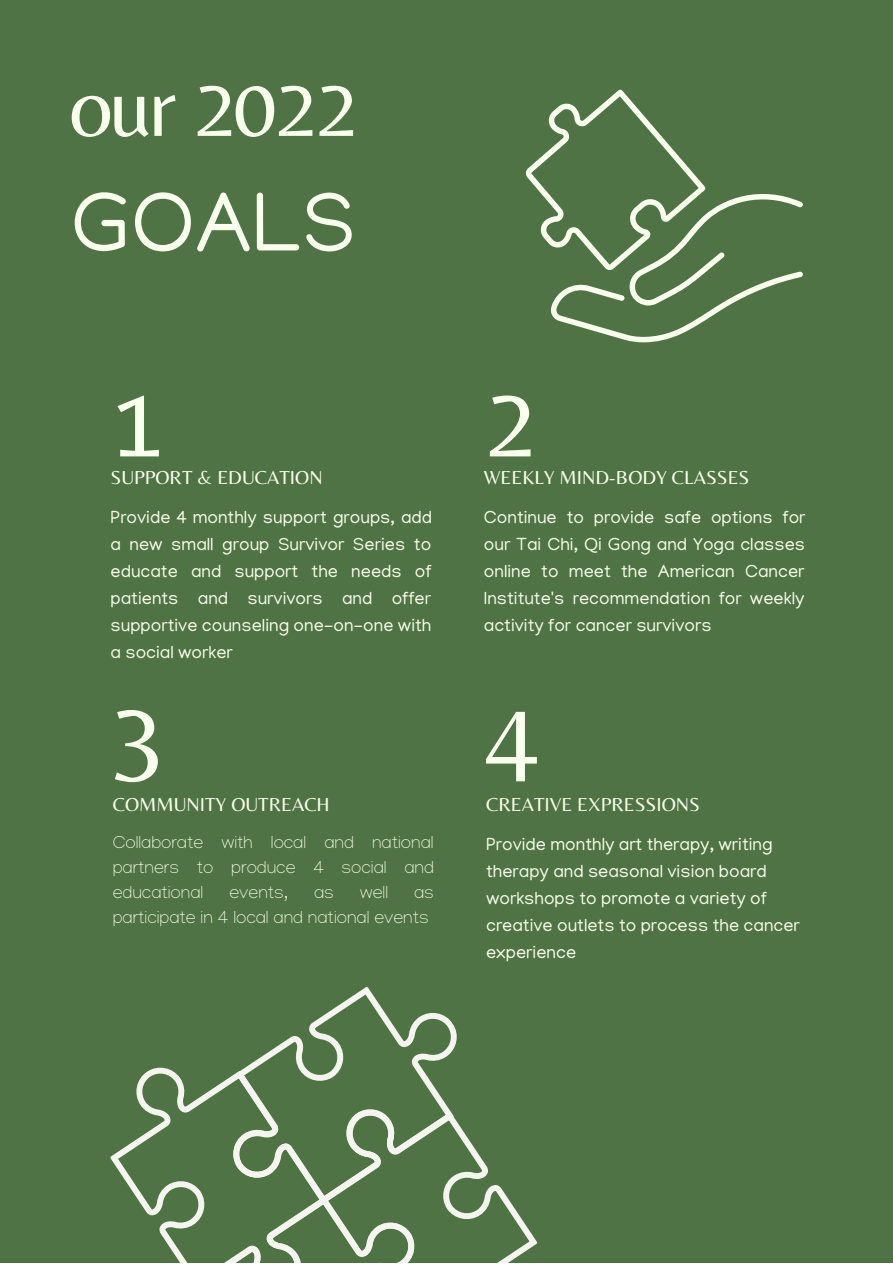
<style>
.page{position:relative;width:893px;height:1264px;background:#fff}
.page>*{position:absolute;margin:0;border:0;box-sizing:border-box;transform-origin:0 0}
.t1{font:104.85px "Belleza";color:#f9ffed}
.t2{font:86.4px "Belleza";letter-spacing:-.03em;color:#f9ffed}
.t3{font:85.8px "Manjari";color:#f9ffed}
.t4{font:19.5px "Belleza";color:#f9ffed}
.t5{font:18px/27px "Manjari";color:#f9ffed;text-align:justify}
.t6{font:100 18px/24.8px "Manjari";color:#f9ffed;text-align:justify}
</style>
<div class="page">
<div style="left:0;top:0;width:892px;height:1262px;background:#4f7344"></div>
<svg style="left:525px;top:89px;width:278px;height:253px"></svg>
<svg style="left:110px;top:1067px;width:84px;height:149px"></svg>
<svg style="left:496px;top:1185px;width:41px;height:77px"></svg>
<svg style="left:194px;top:987px;width:302px;height:232px"></svg>
<svg style="left:151px;top:1167px;width:302px;height:95px"></svg>
<h2 class="t2" style="left:69px;top:56px;width:290px">our 2022</h2>
<h3 class="t3" style="left:70px;top:188px;width:287px">GOALS</h3>
<h1 class="t1" style="left:113px;top:359px;width:54px">1</h1>
<p class="t4" style="left:111px;top:466px;width:213px">SUPPORT &amp; EDUCATION</p>
<p class="t5" style="left:111px;top:506px;width:323px">Provide 4 monthly support groups, add a new small group Survivor Series to educate and support the needs of patients and survivors and offer supportive counseling one-on-one with a social worker</p>
<h1 class="t1" style="left:484px;top:359px;width:54px">2</h1>
<p class="t4" style="left:484px;top:466px;width:267px">WEEKLY MIND-BODY CLASSES</p>
<p class="t5" style="left:484px;top:506px;width:323px">Continue to provide safe options for our Tai Chi, Qi Gong and Yoga classes online to meet the American Cancer Institute's recommendation for weekly activity for cancer survivors</p>
<h1 class="t1" style="left:113px;top:673px;width:54px">3</h1>
<h1 class="t1" style="left:486px;top:673px;width:54px">4</h1>
<p class="t4" style="left:113px;top:792px;width:218px">COMMUNITY OUTREACH</p>
<p class="t6" style="left:113px;top:833px;width:322px">Collaborate with local and national partners to produce 4 social and educational</p>
<p class="t4" style="left:486px;top:792px;width:215px">CREATIVE EXPRESSIONS</p>
<p class="t5" style="left:486px;top:832px;width:315px;text-align:left">Provide monthly art therapy, writing therapy and seasonal vision board workshops to promote a variety of creative outlets to process the cancer experience</p>
<p class="t6" style="left:229px;top:882px;width:60px">events,</p>
<p class="t6" style="left:314px;top:882px;width:21px">as</p>
<p class="t6" style="left:360px;top:882px;width:30px">well</p>
<p class="t6" style="left:113px;top:882px;width:322px;text-align:right">as<br>participate in 4 local and national events</p>
</div>
